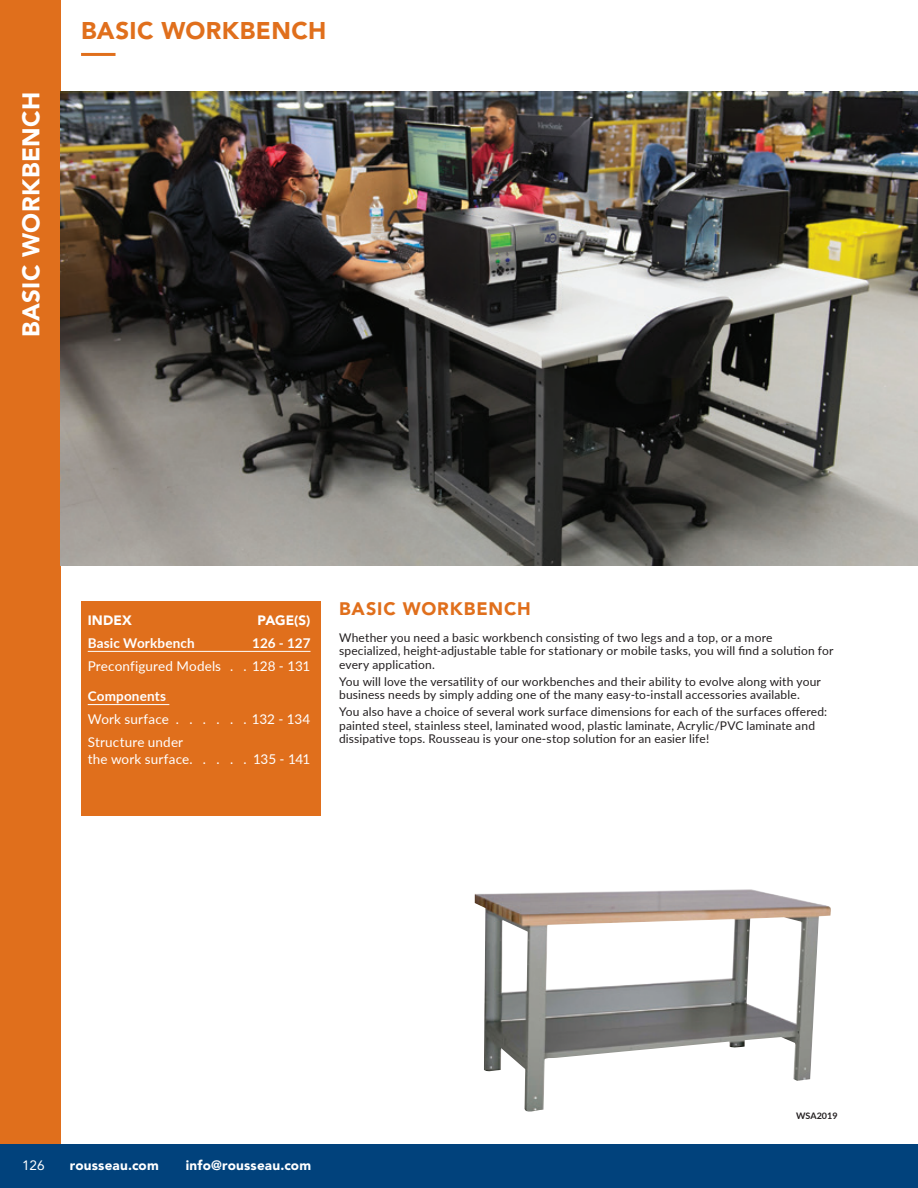
<style>
.page{position:relative;width:918px;height:1188px;background:#fff}
.page>*{position:absolute;margin:0;border:0;box-sizing:border-box;transform-origin:0 0}
.t1{font:900 24px "Avenir LT Std";letter-spacing:.015em;color:#fff}
.t2{font:900 24px "Avenir LT Std";letter-spacing:.015em;color:#e06f1c}
.Sections_Tables_de_b{font:900 18px "Avenir LT Std";letter-spacing:.05em;color:#e06f1c}
.Index_-_Sujets{font:13.5px/16.2px "Lato";letter-spacing:.01em;color:#fff}
.Index_-_Sections{font:900 13.5px "Avenir LT Std";letter-spacing:.015em;color:#fff}
.Index_-_Sous-section{font:700 13.5px "Lato";letter-spacing:.01em;color:#fff}
.Index_Cabinet_-_sous{font:700 13.5px "Lato";letter-spacing:.01em;color:#fff}
.t3{font:13.5px "Avenir LT Std";color:#fff}
.Texte_courant{font:12px/13.5px "Lato";letter-spacing:.015em;color:#231f20}
.No_de_produit{font:700 9px "Lato";color:#231f20}
</style>
<div class="page">
<div style="left:0;top:0;width:61px;height:1188px;background:#e06f1c"></div>
<img style="left:475px;top:889px;width:356px;height:223px">
<img style="left:61px;top:92px;width:857px;height:474px">
<div style="left:0;top:1144px;width:918px;height:44px;background:#01427c"></div>
<hr style="left:81px;top:53px;width:35px;height:3px;background:#e06f1c">
<div style="left:81px;top:601px;width:240px;height:215px;background:#e06f1c"></div>
<hr style="left:88px;top:651px;width:222px;height:1px;background:#fff">
<hr style="left:88px;top:704px;width:81px;height:1px;background:#fff">
<h1 class="t1" style="left:17px;top:337px;width:247px;rotate:-90deg">BASIC WORKBENCH</h1>
<h1 class="t2" style="left:81px;top:17px;width:247px">BASIC WORKBENCH</h1>
<p class="Index_-_Sections" style="left:88px;top:612px;width:46px">INDEX</p>
<p class="Index_-_Sections" style="left:258px;top:612px;width:54px">PAGE(S)</p>
<p class="Index_-_Sous-section" style="left:88px;top:633px;width:109px">Basic Workbench</p>
<p class="Index_-_Sous-section" style="left:252px;top:633px;width:60px">126 - 127</p>
<p class="Index_-_Sujets" style="left:88px;top:657px;width:145px">Preconfigured Models .</p>
<p class="Index_-_Sujets" style="left:252px;top:657px;width:60px">128 - 131</p>
<p class="Index_Cabinet_-_sous" style="left:88px;top:687px;width:80px">Components</p>
<p class="Index_-_Sujets" style="left:88px;top:711px;width:145px">Work surface . . . . .</p>
<p class="Index_-_Sujets" style="left:252px;top:711px;width:60px">132 - 134</p>
<p class="Index_-_Sujets" style="left:88px;top:734px;width:224px">Structure under<br>the work surface. . . . . 135 - 141</p>
<p class="Sections_Tables_de_b" style="left:339px;top:598px;width:193px">BASIC WORKBENCH</p>
<p class="Texte_courant" style="left:339px;top:630px;width:496px">Whether you need a basic workbench consisting of two legs and a top, or a more specialized, height-adjustable table for stationary or mobile tasks, you will find a solution for every application.</p>
<p class="Texte_courant" style="left:339px;top:674px;width:483px">You will love the versatility of our workbenches and their ability to evolve along with your business needs by simply adding one of the many easy-to-install accessories available.</p>
<p class="Texte_courant" style="left:339px;top:705px;width:490px">You also have a choice of several work surface dimensions for each of the surfaces offered: painted steel, stainless steel, laminated wood, plastic laminate, Acrylic/PVC laminate and dissipative tops. Rousseau is your one-stop solution for an easier life!</p>
<p class="t3" style="left:22px;top:1158px;width:24px">126</p>
<p class="Index_-_Sections" style="left:70px;top:1157px;width:91px">rousseau.com</p>
<p class="Index_-_Sections" style="left:186px;top:1157px;width:127px">info@rousseau.com</p>
<p class="No_de_produit" style="left:796px;top:1109px;width:43px">WSA2019</p>
</div>
